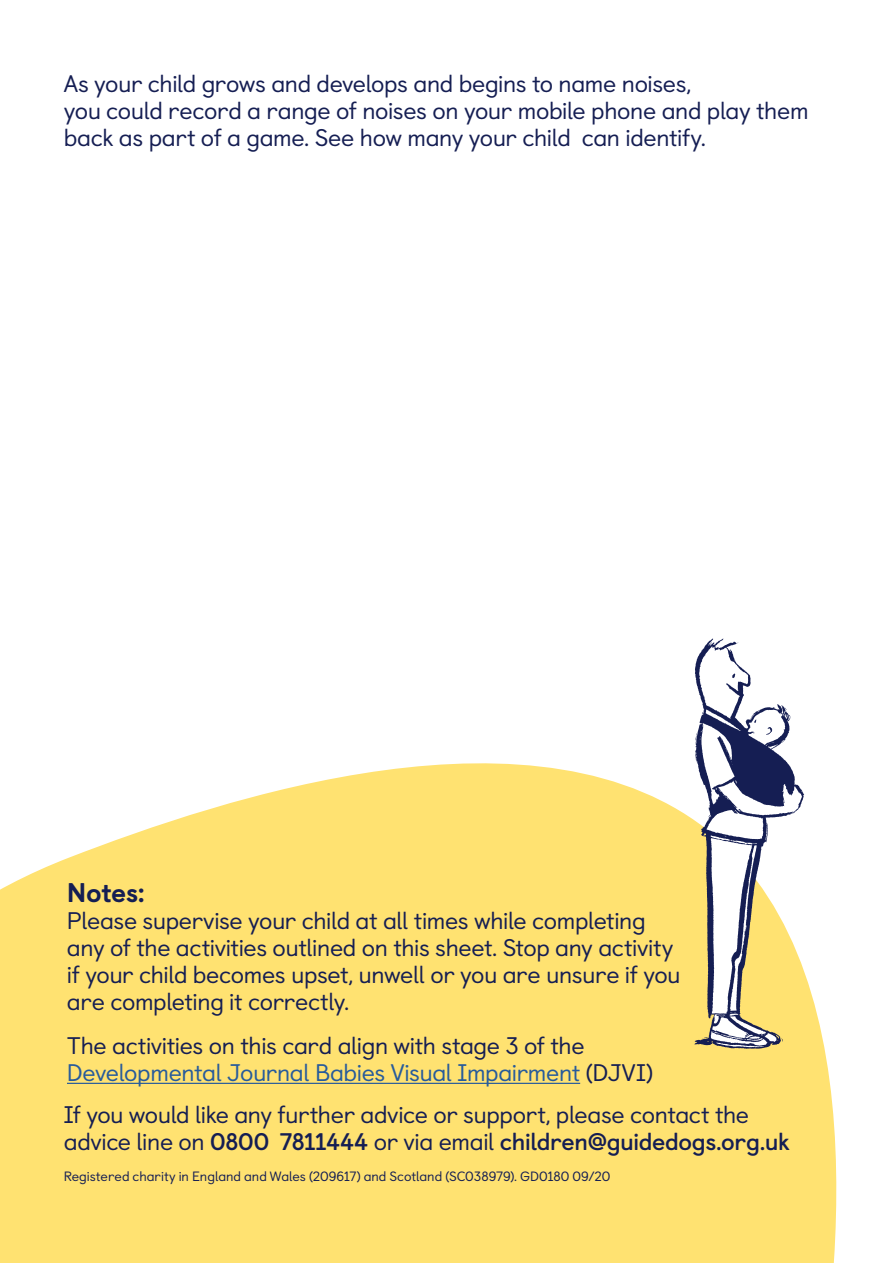
<style>
.page{position:relative;width:893px;height:1263px;background:#fff}
.page>*{position:absolute;margin:0;border:0;box-sizing:border-box;transform-origin:0 0}
.t1{font:800 27px "Castledown";letter-spacing:-.015em;color:#151e53}
.t2{font:24px/27px "Castledown";letter-spacing:-.02em;color:#151e53}
.note{font:13.5px "Castledown";letter-spacing:-.005em;color:#151e53}
.s1{color:#275b9b}
.s2{font-weight:700}
</style>
<div class="page">
<svg style="left:0;top:763px;width:837px;height:500px;background:#fee47d"></svg>
<hr style="left:67px;top:1083px;width:513px;height:1px;background:#275b9b">
<svg style="left:694px;top:638px;width:110px;height:411px"></svg>
<svg style="left:695px;top:642px;width:107px;height:405px"></svg>
<p class="t2" style="left:64px;top:68px;width:746px">As your child grows and develops and begins to name noises,<br>you could record a range of noises on your mobile phone and play them back as part of a game. See how many your child can identify.</p>
<h1 class="t1" style="left:67px;top:870px;width:79px">Notes:</h1>
<p class="t2" style="left:67px;top:905px;width:615px">Please supervise your child at all times while completing any of the activities outlined on this sheet. Stop any activity if your child becomes upset, unwell or you are unsure if you are completing it correctly.</p>
<p class="t2" style="left:67px;top:1030px;width:588px">The activities on this card align with stage 3 of the<br><span class="s1">Developmental Journal Babies Visual Impairment</span> (DJVI)</p>
<p class="t2" style="left:64px;top:1099px;width:728px">If you would like any further advice or support, please contact the advice line on <span class="s2">0800 7811444</span> or via email <span class="s2">children@guidedogs.org.uk</span></p>
<p class="note" style="left:64px;top:1166px;width:548px">Registered charity in England and Wales (209617) and Scotland (SC038979). GD0180 09/20</p>
</div>
